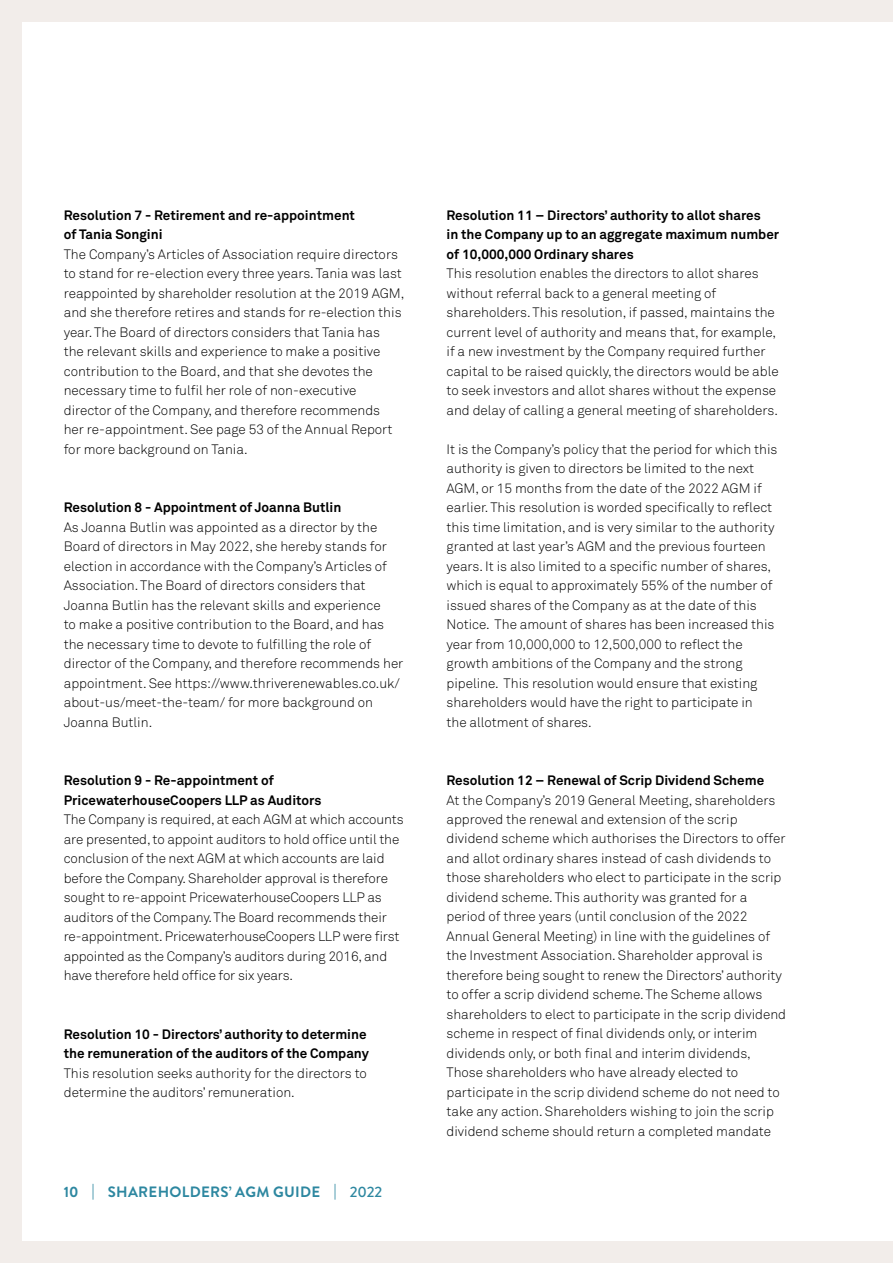
<style>
.page{position:relative;width:893px;height:1263px;background:#fff}
.page>*{position:absolute;margin:0;border:0;box-sizing:border-box;transform-origin:0 0}
.t1{font:700 15px "Brandon Grotesque";letter-spacing:.02em;color:#2d87a0}
.t2{font:13.5px/19.5px "Akkurat Light Pro";color:#000}
.t3{font:700 13.5px/19.5px "Akkurat Std";color:#000}
.s1{font-weight:500}
</style>
<div class="page">
<div style="left:0;top:0;width:893px;height:21px;background:#f2edea"></div>
<div style="left:0;top:1242px;width:893px;height:21px;background:#f2edea"></div>
<div style="left:0;top:0;width:21px;height:1263px;background:#f2edea"></div>
<p class="t3" style="left:64px;top:205px;width:293px">Resolution 7 - Retirement and re-appointment of Tania Songini</p>
<p class="t2" style="left:64px;top:245px;width:342px">The Company’s Articles of Association require directors to stand for re-election every three years. Tania was last reappointed by shareholder resolution at the 2019 AGM, and she therefore retires and stands for re-election this year. The Board of directors considers that Tania has<br>the relevant skills and experience to make a positive contribution to the Board, and that she devotes the necessary time to fulfil her role of non-executive director of the Company, and therefore recommends<br>her re-appointment. See page 53 of the Annual Report for more background on Tania.</p>
<p class="t3" style="left:64px;top:498px;width:279px">Resolution 8 - Appointment of Joanna Butlin</p>
<p class="t2" style="left:64px;top:517px;width:341px">As Joanna Butlin was appointed as a director by the Board of directors in May 2022, she hereby stands for election in accordance with the Company’s Articles of Association. The Board of directors considers that Joanna Butlin has the relevant skills and experience<br>to make a positive contribution to the Board, and has the necessary time to devote to fulfilling the role of director of the Company, and therefore recommends her appointment. See https://www.thriverenewables.co.uk/ about-us/meet-the-team/ for more background on Joanna Butlin.</p>
<p class="t3" style="left:64px;top:770px;width:259px">Resolution 9 - Re-appointment of<br>PricewaterhouseCoopers LLP as Auditors</p>
<p class="t2" style="left:64px;top:810px;width:341px">The Company is required, at each AGM at which accounts are presented, to appoint auditors to hold office until the conclusion of the next AGM at which accounts are laid before the Company. Shareholder approval is therefore sought to re-appoint PricewaterhouseCoopers LLP as auditors of the Company. The Board recommends their re-appointment. PricewaterhouseCoopers LLP were first appointed as the Company’s auditors during 2016, and have therefore held office for six years.</p>
<p class="t3" style="left:64px;top:1024px;width:307px">Resolution 10 - Directors’ authority to determine the remuneration of the auditors of the Company</p>
<p class="t2" style="left:64px;top:1063px;width:305px">This resolution seeks authority for the directors to determine the auditors’ remuneration.</p>
<p class="t1" style="left:64px;top:1181px;width:320px">10 | SHAREHOLDERS’ AGM GUIDE | <span class="s1">2022</span></p>
<p class="t3" style="left:446px;top:205px;width:334px">Resolution 11 – Directors’ authority to allot shares<br>in the Company up to an aggregate maximum number of 10,000,000 Ordinary shares</p>
<p class="t2" style="left:446px;top:264px;width:334px">This resolution enables the directors to allot shares without referral back to a general meeting of shareholders. This resolution, if passed, maintains the current level of authority and means that, for example, if a new investment by the Company required further capital to be raised quickly, the directors would be able to seek investors and allot shares without the expense and delay of calling a general meeting of shareholders.</p>
<p class="t2" style="left:446px;top:439px;width:332px">It is the Company’s policy that the period for which this authority is given to directors be limited to the next AGM, or 15 months from the date of the 2022 AGM if earlier. This resolution is worded specifically to reflect this time limitation, and is very similar to the authority granted at last year’s AGM and the previous fourteen years. It is also limited to a specific number of shares, which is equal to approximately 55% of the number of issued shares of the Company as at the date of this Notice. The amount of shares has been increased this year from 10,000,000 to 12,500,000 to reflect the growth ambitions of the Company and the strong pipeline. This resolution would ensure that existing shareholders would have the right to participate in<br>the allotment of shares.</p>
<p class="t3" style="left:446px;top:770px;width:319px">Resolution 12 – Renewal of Scrip Dividend Scheme</p>
<p class="t2" style="left:446px;top:790px;width:341px">At the Company’s 2019 General Meeting, shareholders approved the renewal and extension of the scrip dividend scheme which authorises the Directors to offer and allot ordinary shares instead of cash dividends to those shareholders who elect to participate in the scrip dividend scheme. This authority was granted for a period of three years (until conclusion of the 2022<br>Annual General Meeting) in line with the guidelines of the Investment Association. Shareholder approval is therefore being sought to renew the Directors’ authority to offer a scrip dividend scheme. The Scheme allows shareholders to elect to participate in the scrip dividend scheme in respect of final dividends only, or interim dividends only, or both final and interim dividends, Those shareholders who have already elected to participate in the scrip dividend scheme do not need to take any action. Shareholders wishing to join the scrip dividend scheme should return a completed mandate</p>
</div>
